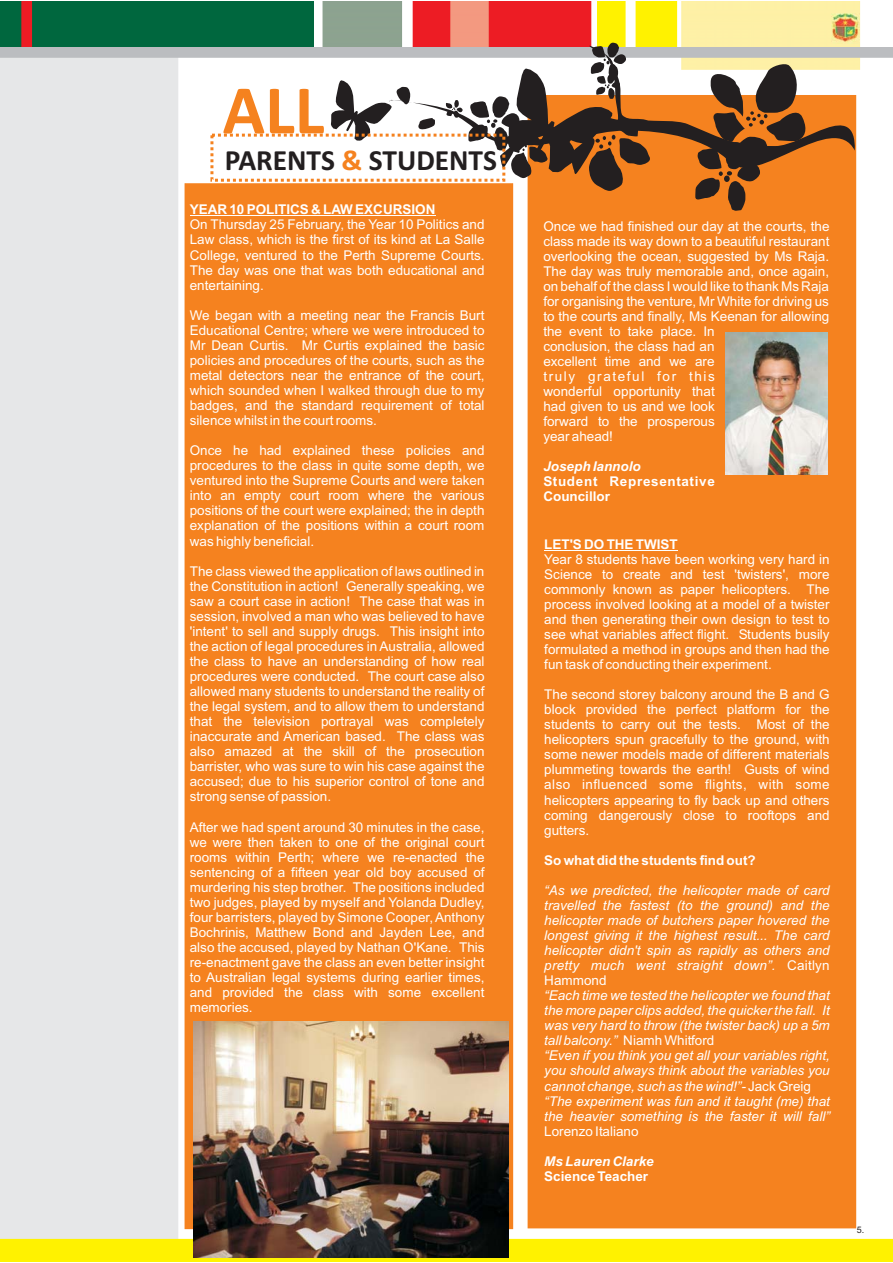
<style>
.page{position:relative;width:893px;height:1263px;background:#fff}
.page>*{position:absolute;margin:0;border:0;box-sizing:border-box;transform-origin:0 0}
.t1{font:700 70.2px "Calibri";color:#f5821f}
.t2{font:700 29.4px "Calibri";color:#231f20}
.t3{font:700 29.4px "Calibri";color:#f5821f}
.t4{font:13.5px/15px "Arial";color:#fff;text-align:justify}
.t5{font:italic 13.5px/15px "Arial";color:#fff;text-align:justify}
.t6{font:700 13.5px "Arial";color:#fff}
.t7{font:700 13.5px/15px "Arial";letter-spacing:.05em;color:#fff}
.t8{font:italic 700 13.5px "Arial";color:#fff}
.t9{font:9px "Arial";color:#231f20}
.s1{font-style:normal}
</style>
<div class="page">
<div style="left:0;top:211px;width:178px;height:1028px;background:#e6e7e8"></div>
<div style="left:0;top:1239px;width:892px;height:23px;background:#fff200"></div>
<div style="left:185px;top:184px;width:328px;height:1045px;background:#f5821f"></div>
<div style="left:528px;top:95px;width:328px;height:1133px;background:#f5821f"></div>
<svg style="left:0;top:1px;width:892px;height:210px"></svg>
<hr style="left:190px;top:216px;width:245px;height:1px;background:#fff">
<div style="left:210px;top:134px;width:295px;height:48px;border:3px dashed #f5821f"></div>
<img style="left:194px;top:1021px;width:315px;height:236px">
<hr style="left:544px;top:550px;width:134px;height:1px;background:#fff">
<img style="left:726px;top:332px;width:101px;height:142px">
<h1 class="t1" style="left:223px;top:68px;width:103px">ALL</h1>
<h2 class="t2" style="left:225px;top:143px;width:274px">PARENTS STUDENTS</h2>
<h2 class="t3" style="left:342px;top:143px;width:22px">&amp;</h2>
<p class="t6" style="left:190px;top:205px;width:247px">YEAR 10 POLITICS &amp; LAW EXCURSION</p>
<p class="t4" style="left:190px;top:219px;width:296px">On Thursday 25 February, the Year 10 Politics and Law class, which is the first of its kind at La Salle College, ventured to the Perth Supreme Courts.<br>The day was one that was both educational and entertaining.</p>
<p class="t4" style="left:190px;top:309px;width:296px">We began with a meeting near the Francis Burt Educational Centre; where we were introduced to Mr Dean Curtis. Mr Curtis explained the basic policies and procedures of the courts, such as the metal detectors near the entrance of the court, which sounded when I walked through due to my badges, and the standard requirement of total silence whilst in the court rooms.</p>
<p class="t4" style="left:190px;top:444px;width:296px">Once he had explained these policies and procedures to the class in quite some depth, we ventured into the Supreme Courts and were taken into an empty court room where the various positions of the court were explained; the in depth explanation of the positions within a court room was highly beneficial.</p>
<p class="t4" style="left:190px;top:565px;width:296px">The class viewed the application of laws outlined in the Constitution in action! Generally speaking, we saw a court case in action! The case that was in session, involved a man who was believed to have 'intent' to sell and supply drugs. This insight into the action of legal procedures in Australia, allowed the class to have an understanding of how real procedures were conducted. The court case also allowed many students to understand the reality of the legal system, and to allow them to understand that the television portrayal was completely inaccurate and American based. The class was also amazed at the skill of the prosecution barrister, who was sure to win his case against the accused; due to his superior control of tone and strong sense of passion.</p>
<p class="t4" style="left:190px;top:821px;width:296px">After we had spent around 30 minutes in the case, we were then taken to one of the original court rooms within Perth; where we re-enacted the sentencing of a fifteen year old boy accused of murdering his step brother. The positions included two judges, played by myself and Yolanda Dudley, four barristers, played by Simone Cooper, Anthony Bochrinis, Matthew Bond and Jayden Lee, and also the accused, played by Nathan O'Kane. This re-enactment gave the class an even better insight to Australian legal systems during earlier times, and provided the class with some excellent memories.</p>
<p class="t4" style="left:543px;top:220px;width:288px;text-align:left">Once we had finished our day at the courts, the class made its way down to a beautiful restaurant overlooking the ocean, suggested by Ms Raja.<br>The day was truly memorable and, once again, on behalf of the class I would like to thank Ms Raja for organising the venture, Mr White for driving us to the courts and finally, Ms Keenan for allowing the event to take place. In<br>conclusion, the class had an<br>excellent time and we are<br>truly grateful for this<br>wonderful opportunity that<br>had given to us and we look<br>forward to the prosperous<br>year ahead!</p>
<p class="t8" style="left:543px;top:462px;width:99px">Joseph Iannolo</p>
<p class="t7" style="left:543px;top:475px;width:173px">Student Representative<br>Councillor</p>
<p class="t6" style="left:544px;top:539px;width:135px">LET'S DO THE TWIST</p>
<p class="t4" style="left:544px;top:553px;width:287px">Year 8 students have been working very hard in Science to create and test 'twisters', more commonly known as paper helicopters. The process involved looking at a model of a twister and then generating their own design to test to see what variables affect flight. Students busily formulated a method in groups and then had the fun task of conducting their experiment.</p>
<p class="t4" style="left:544px;top:688px;width:287px">The second storey balcony around the B and G block provided the perfect platform for the students to carry out the tests. Most of the helicopters spun gracefully to the ground, with some newer models made of different materials plummeting towards the earth! Gusts of wind also influenced some flights, with some helicopters appearing to fly back up and others coming dangerously close to rooftops and gutters.</p>
<p class="t6" style="left:544px;top:855px;width:213px">So what did the students find out?</p>
<p class="t5" style="left:544px;top:884px;width:287px">“As we predicted, the helicopter made of card travelled the fastest (to the ground) and the helicopter made of butchers paper hovered the longest giving it the highest result... The card helicopter didn't spin as rapidly as others and pretty much went straight down”. <span class="s1">Caitlyn Hammond</span></p>
<p class="t5" style="left:544px;top:989px;width:287px;text-align:left">“Each time we tested the helicopter we found that the more paper clips added, the quicker the fall. It was very hard to throw (the twister back) up a 5m tall balcony.” <span class="s1">Niamh Whitford<br></span>“Even if you think you get all your variables right, you should always think about the variables you cannot change, such as the wind!”- <span class="s1">Jack Greig </span>“The experiment was fun and it taught (me) that the heavier something is the faster it will fall”</p>
<p class="t4" style="left:544px;top:1125px;width:96px">Lorenzo Italiano</p>
<p class="t8" style="left:544px;top:1156px;width:111px">Ms Lauren Clarke</p>
<p class="t6" style="left:544px;top:1171px;width:105px">Science Teacher</p>
<p class="t9" style="left:857px;top:1227px;width:9px">5.</p>
</div>
